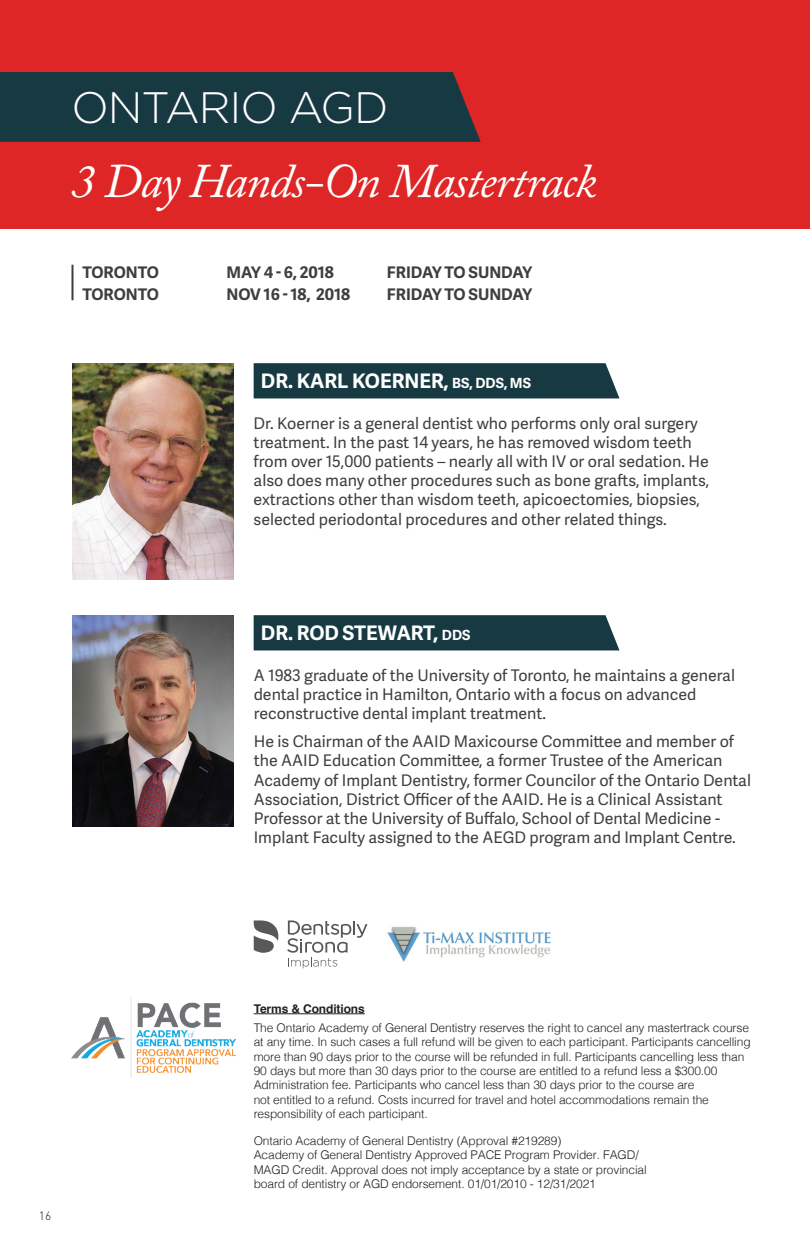
<style>
.page{position:relative;width:810px;height:1260px;background:#fff}
.page>*{position:absolute;margin:0;border:0;box-sizing:border-box;transform-origin:0 0}
.t1{font:italic 48px "Adobe Caslon Pro";letter-spacing:-.025em;color:#fff}
.t2{font:300 44px "Gotham";letter-spacing:-.025em;color:#fff}
.t3{font:700 20px "Adelle Sans";color:#fff}
.t4{font:16px/19.2px "Adelle Sans";color:#3e3e3f}
.t5{font:700 16px/22.8px "Adelle Sans";color:#3e3e3f}
.t6{font:300 12px/14.4px "Helvetica";letter-spacing:-.01em;color:#231f20}
.t7{font:700 12px "Helvetica";letter-spacing:-.01em;color:#231f20}
.t8{font:300 12px "DIN";color:#231f20}
.s1{font-size:14px}
</style>
<div class="page">
<div style="left:0;top:0;width:810px;height:229px;background:#df2626"></div>
<div style="left:0;top:72px;width:481px;height:70px;background:#173942"></div>
<hr style="left:254px;top:1013px;width:111px;height:1px;background:#231f20">
<div style="left:254px;top:615px;width:366px;height:35px;background:#173942"></div>
<div style="left:254px;top:363px;width:366px;height:35px;background:#173942"></div>
<img style="left:72px;top:363px;width:162px;height:216px">
<img style="left:72px;top:615px;width:162px;height:211px">
<hr style="left:72px;top:265px;width:2px;height:35px;background:#3e3e3f">
<img style="left:72px;top:998px;width:163px;height:79px">
<svg style="left:254px;top:920px;width:24px;height:33px"></svg>
<svg style="left:287px;top:920px;width:81px;height:48px"></svg>
<img style="left:387px;top:926px;width:164px;height:36px">
<h2 class="t2" style="left:72px;top:83px;width:318px">ONTARIO AGD</h2>
<h1 class="t1" style="left:72px;top:153px;width:526px">3 Day Hands-On Mastertrack</h1>
<p class="t5" style="left:83px;top:260px;width:78px">TORONTO</p>
<p class="t5" style="left:227px;top:260px;width:109px">MAY 4 - 6, 2018</p>
<p class="t5" style="left:83px;top:283px;width:78px">TORONTO</p>
<p class="t5" style="left:227px;top:283px;width:125px">NOV 16 - 18, 2018</p>
<p class="t5" style="left:387px;top:260px;width:147px">FRIDAY TO SUNDAY<br>FRIDAY TO SUNDAY</p>
<p class="t3" style="left:261px;top:367px;width:272px">DR. KARL KOERNER, <span class="s1">BS, DDS, MS</span></p>
<p class="t4" style="left:254px;top:413px;width:457px">Dr. Koerner is a general dentist who performs only oral surgery treatment. In the past 14 years, he has removed wisdom teeth from over 15,000 patients – nearly all with IV or oral sedation. He also does many other procedures such as bone grafts, implants, extractions other than wisdom teeth, apicoectomies, biopsies, selected periodontal procedures and other related things.</p>
<p class="t3" style="left:261px;top:619px;width:211px">DR. ROD STEWART, <span class="s1">DDS</span></p>
<p class="t4" style="left:254px;top:665px;width:483px">A 1983 graduate of the University of Toronto, he maintains a general dental practice in Hamilton, Ontario with a focus on advanced reconstructive dental implant treatment.</p>
<p class="t4" style="left:254px;top:731px;width:499px">He is Chairman of the AAID Maxicourse Committee and member of the AAID Education Committee, a former Trustee of the American Academy of Implant Dentistry, former Councilor of the Ontario Dental Association, District Officer of the AAID. He is a Clinical Assistant Professor at the University of Buffalo, School of Dental Medicine - Implant Faculty assigned to the AEGD program and Implant Centre.</p>
<p class="t8" style="left:39px;top:1208px;width:14px">16</p>
<p class="t7" style="left:254px;top:999px;width:113px">Terms &amp; Conditions</p>
<p class="t6" style="left:254px;top:1019px;width:499px">The Ontario Academy of General Dentistry reserves the right to cancel any mastertrack course at any time. In such cases a full refund will be given to each participant. Participants cancelling more than 90 days prior to the course will be refunded in full. Participants cancelling less than 90 days but more than 30 days prior to the course are entitled to a refund less a $300.00<br>Administration fee. Participants who cancel less than 30 days prior to the course are<br>not entitled to a refund. Costs incurred for travel and hotel accommodations remain the responsibility of each participant.</p>
<p class="t6" style="left:254px;top:1132px;width:395px">Ontario Academy of General Dentistry (Approval #219289)<br>Academy of General Dentistry Approved PACE Program Provider. FAGD/ MAGD Credit. Approval does not imply acceptance by a state or provincial board of dentistry or AGD endorsement. 01/01/2010 - 12/31/2021</p>
</div>
